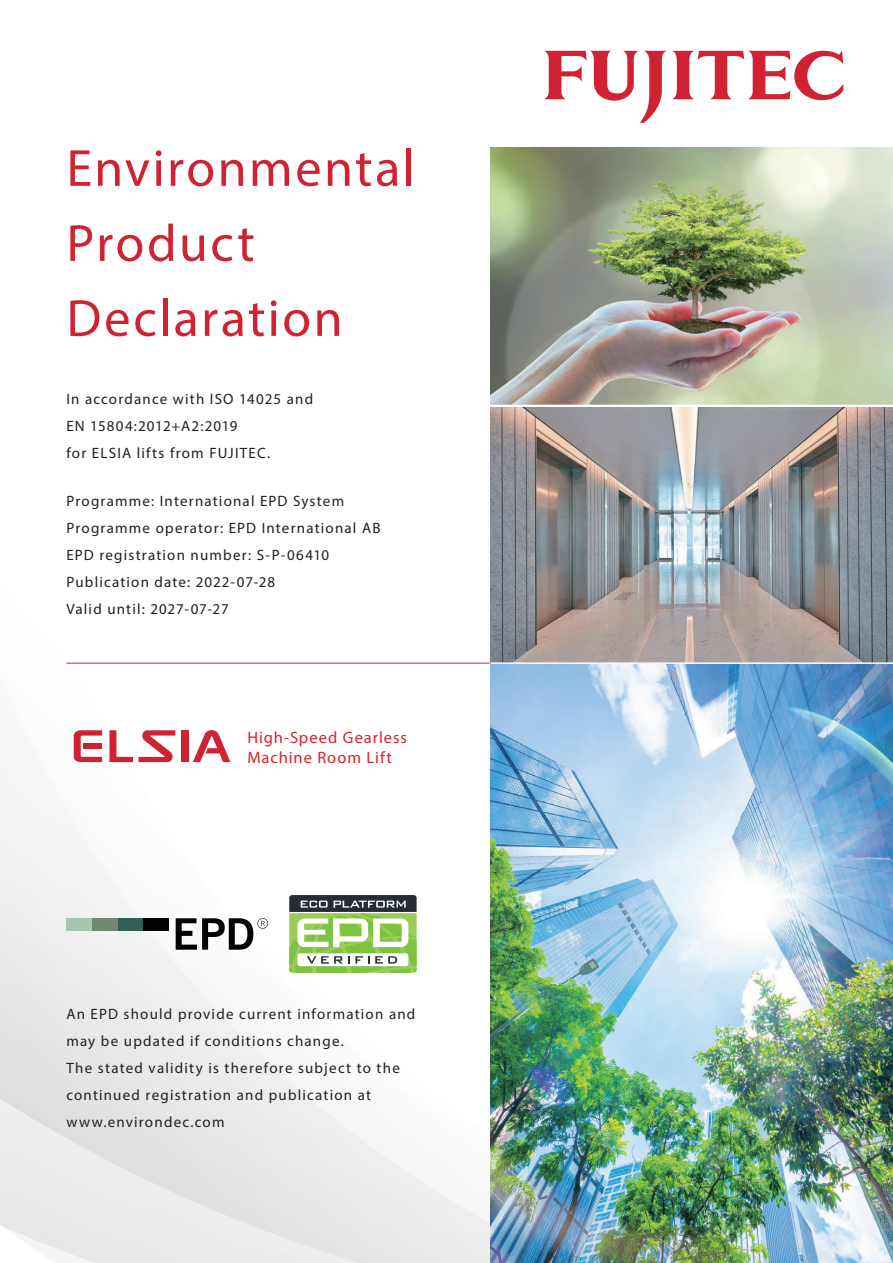
<style>
.page{position:relative;width:893px;height:1263px;background:#fff}
.page>*{position:absolute;margin:0;border:0;box-sizing:border-box;transform-origin:0 0}
.t1{font:52.5px/75px "Myriad Pro";letter-spacing:.04em;color:#d12233}
.t2{font:16.5px/19.5px "Myriad Pro";letter-spacing:.055em;color:#da2128}
.t3{font:15px/27px "Myriad Pro";letter-spacing:.08em;color:#231f20}
</style>
<div class="page">
<img style="left:490px;top:148px;width:403px;height:139px">
<img style="left:0;top:287px;width:893px;height:976px">
<hr style="left:489px;top:405px;width:404px;height:1px;background:#fff">
<hr style="left:490px;top:662px;width:403px;height:2px;background:#fff">
<svg style="left:544px;top:50px;width:299px;height:73px"></svg>
<div style="left:118px;top:918px;width:25px;height:13px;background:#316055"></div>
<div style="left:92px;top:918px;width:26px;height:13px;background:#718771"></div>
<div style="left:66px;top:918px;width:26px;height:13px;background:#a7c5b0"></div>
<div style="left:143px;top:918px;width:26px;height:13px;background:#030303"></div>
<svg style="left:176px;top:918px;width:92px;height:32px"></svg>
<svg style="left:289px;top:895px;width:128px;height:78px"></svg>
<h1 class="t1" style="left:66px;top:130px;width:350px">Environmental<br>Product<br>Declaration</h1>
<p class="t3" style="left:66px;top:385px;width:248px">In accordance with ISO 14025 and<br>EN 15804:2012+A2:2019<br>for ELSIA lifts from FUJITEC.</p>
<p class="t3" style="left:66px;top:487px;width:316px">Programme: International EPD System Programme operator: EPD International AB EPD registration number: S-P-06410<br>Publication date: 2022-07-28<br>Valid until: 2027-07-27</p>
<p class="t2" style="left:247px;top:727px;width:161px">High-Speed Gearless<br>Machine Room Lift</p>
<p class="t3" style="left:66px;top:1000px;width:350px">An EPD should provide current information and may be updated if conditions change.<br>The stated validity is therefore subject to the continued registration and publication at www.environdec.com</p>
</div>
